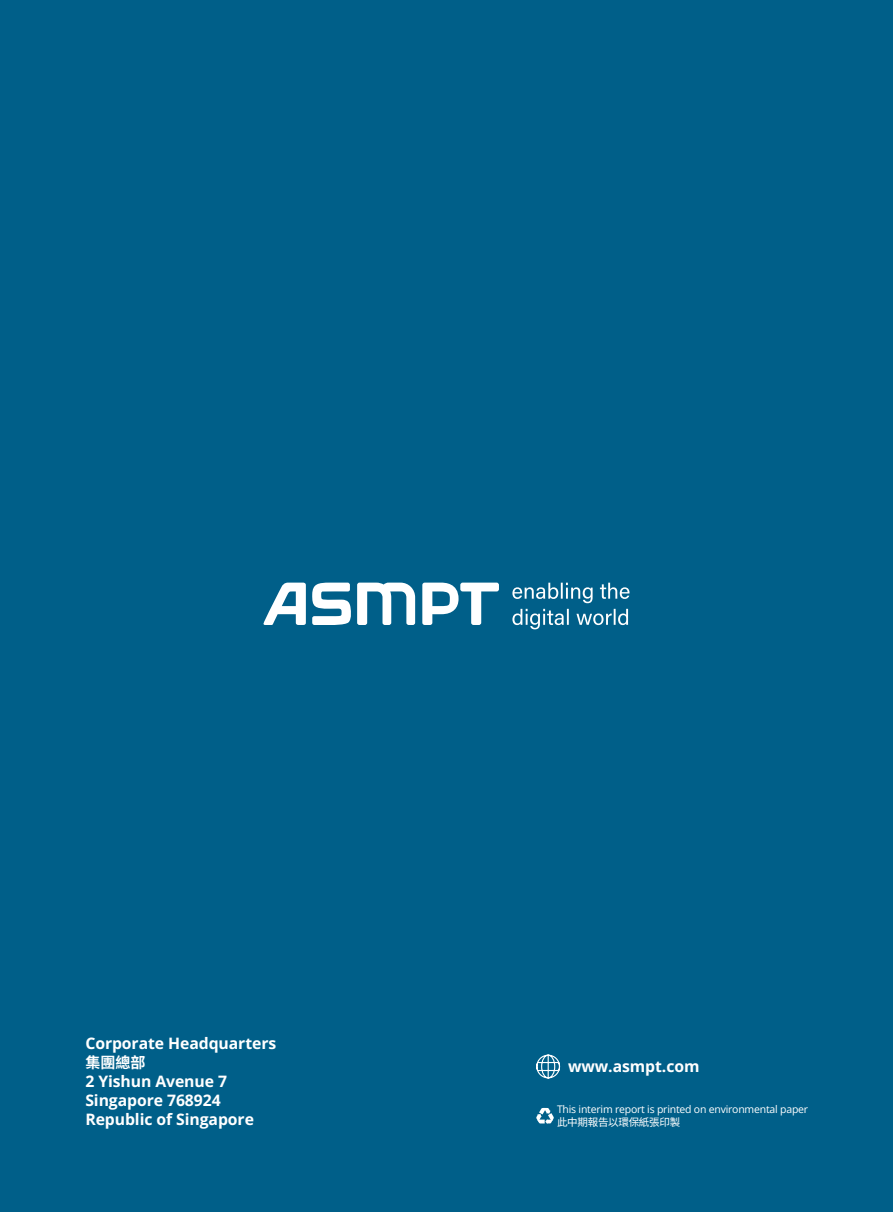
<style>
.page{position:relative;width:893px;height:1212px;background:#005f89}
.page>*{position:absolute;margin:0;border:0;box-sizing:border-box;transform-origin:0 0}
.t1{font:700 15.75px/18.9px "Open Sans";letter-spacing:-.005em;color:#fff}
.t2{font:700 15px "Source Han Sans TC";color:#fff}
.t3{font:10.5px/12.9px "Open Sans";letter-spacing:-.02em;color:#fff}
.s1{font-family:"Source Han Sans TC"}
</style>
<div class="page">
<svg style="left:422px;top:583px;width:77px;height:42px"></svg>
<svg style="left:312px;top:582px;width:103px;height:43px"></svg>
<svg style="left:263px;top:582px;width:43px;height:43px"></svg>
<svg style="left:512px;top:583px;width:117px;height:46px"></svg>
<svg style="left:536px;top:1054px;width:25px;height:25px"></svg>
<svg style="left:536px;top:1108px;width:18px;height:16px"></svg>
<p class="t1" style="left:85px;top:1033px;width:192px">Corporate Headquarters</p>
<p class="t2" style="left:85px;top:1054px;width:61px">集團總部</p>
<p class="t1" style="left:85px;top:1071px;width:170px">2 Yishun Avenue 7<br>Singapore 768924<br>Republic of Singapore</p>
<p class="t1" style="left:568px;top:1057px;width:133px">www.asmpt.com</p>
<p class="t3" style="left:557px;top:1102px;width:253px">This interim report is printed on environmental paper<span class="s1">此中期報告以環保紙張印製</span></p>
</div>
